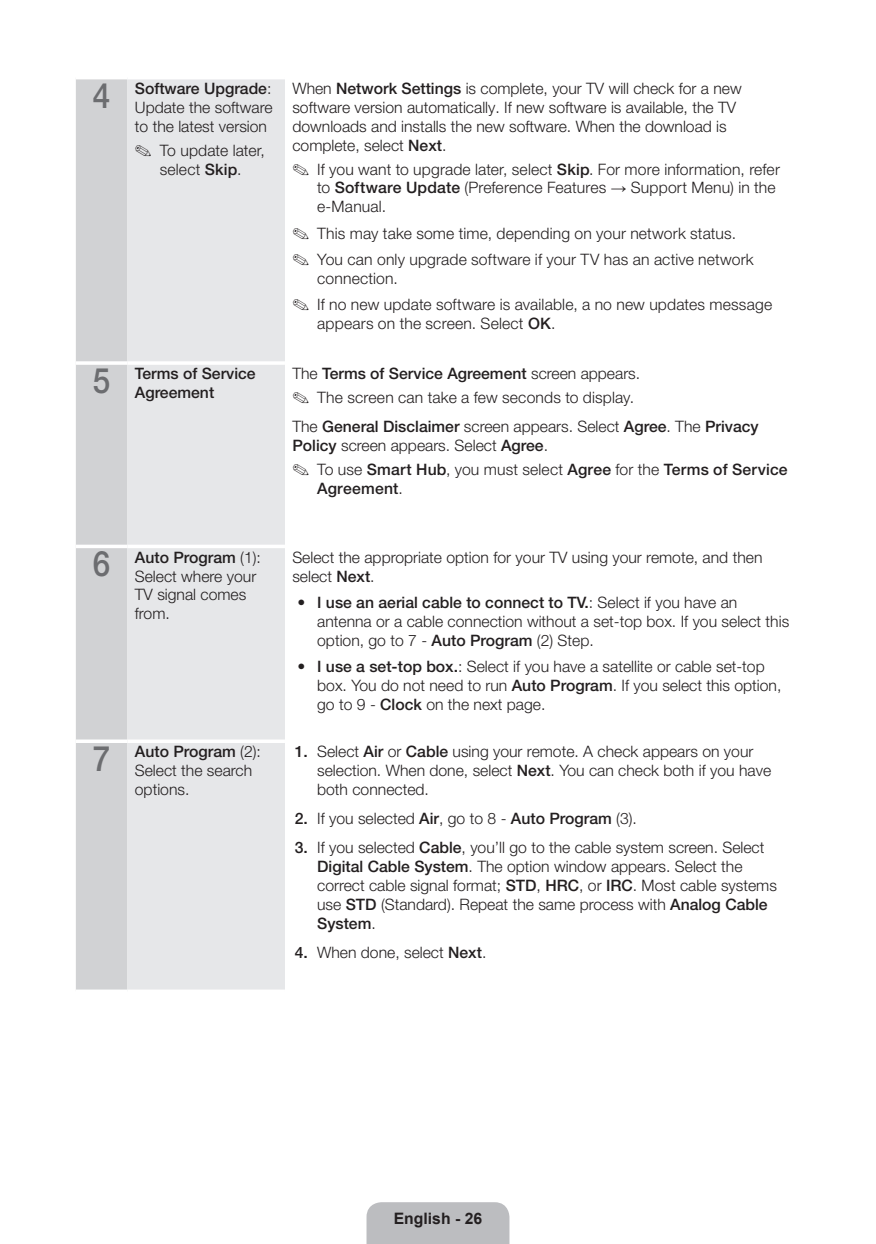
<style>
.page{position:relative;width:876px;height:1244px;background:#fff}
.page>*{position:absolute;margin:0;border:0;box-sizing:border-box;transform-origin:0 0}
.t1{font:500 35px "Helvetica Neue LT Pro";color:#6c6d70;scale:.9 1}
.t2{font:300 15.75px/18.9px "Helvetica Neue LT Pro";color:#231f20}
.t3{font:500 15.75px/18.9px "Helvetica Neue LT Pro";letter-spacing:.01em;color:#231f20}
.t4{font:700 15.75px "Arial";color:#231f20}
.s1{font-weight:500}
.s2{font-family:"Arial";font-weight:400}
.s3{font-weight:300}
.s4{font-weight:100}
</style>
<div class="page">
<div style="left:367px;top:1202px;width:142px;height:41px;background:#bcbdc0"></div>
<div style="left:76px;top:79px;width:51px;height:910px;background:#d1d2d4"></div>
<div style="left:127px;top:79px;width:158px;height:910px;background:#e6e7e9"></div>
<hr style="left:76px;top:739px;width:51px;height:3px;background:#fff">
<hr style="left:127px;top:739px;width:158px;height:3px;background:#fff">
<hr style="left:127px;top:361px;width:158px;height:4px;background:#fff">
<svg style="left:127px;top:544px;width:158px;height:4px"></svg>
<hr style="left:76px;top:361px;width:51px;height:4px;background:#fff">
<svg style="left:76px;top:544px;width:51px;height:4px"></svg>
<h1 class="t1" style="left:93px;top:74px;width:21px">4</h1>
<p class="t2" style="left:135px;top:78px;width:139px;text-align:justify"><span class="s1">Software Upgrade</span>:<br>Update the software to the latest version</p>
<p class="t2" style="left:135px;top:140px;width:132px;text-align:center">✎ To update later, select <span class="s1">Skip</span>.</p>
<p class="t2" style="left:292px;top:78px;width:451px">When <span class="s1">Network Settings</span> is complete, your TV will check for a new software version automatically. If new software is available, the TV downloads and installs the new software. When the download is complete, select <span class="s1">Next</span>.</p>
<p class="t2" style="left:317px;top:159px;width:464px;text-indent:-25px">✎ If you want to upgrade later, select <span class="s1">Skip</span>. For more information, refer to <span class="s1">Software Update</span> (Preference Features <span class="s2">→</span> Support Menu) in the e-Manual.</p>
<p class="t2" style="left:292px;top:219px;width:463px;line-height:26.4px">✎ This may take some time, depending on your network status. ✎ You can only upgrade software if your TV has an active network</p>
<p class="t2" style="left:292px;top:265px;width:481px;line-height:26.4px;text-indent:25px">connection.<br>✎ If no new update software is available, a no new updates message</p>
<p class="t2" style="left:317px;top:314px;width:240px">appears on the screen. Select <span class="s1">OK</span>.</p>
<h1 class="t1" style="left:93px;top:359px;width:21px">5</h1>
<p class="t3" style="left:135px;top:364px;width:122px">Terms of Service<br>Agreement</p>
<p class="t2" style="left:292px;top:361px;width:349px;line-height:23.8px">The <span class="s1">Terms of Service Agreement</span> screen appears. ✎ The screen can take a few seconds to display.</p>
<p class="t2" style="left:292px;top:416px;width:468px">The <span class="s1">General Disclaimer</span> screen appears. Select <span class="s1">Agree</span>. The <span class="s1">Privacy<br>Policy</span> screen appears. Select <span class="s1">Agree</span>.</p>
<p class="t3" style="left:317px;top:459px;width:472px;text-indent:-25px">✎ <span class="s3">To use</span> Smart Hub<span class="s3">, you must select</span> Agree <span class="s3">for the</span> Terms of Service<br>Agreement<span class="s3">.</span></p>
<h1 class="t1" style="left:93px;top:542px;width:21px">6</h1>
<p class="t2" style="left:135px;top:547px;width:128px"><span class="s1">Auto Program</span> (1):<br>Select where your<br>TV signal comes from.</p>
<p class="t2" style="left:292px;top:547px;width:472px">Select the appropriate option for your TV using your remote, and then select <span class="s1">Next</span>.</p>
<p class="t2" style="left:317px;top:592px;width:474px;text-indent:-20px"><span class="s4">•</span> <span class="s1">I use an aerial cable to connect to TV.</span>: Select if you have an antenna or a cable connection without a set-top box. If you select this option, go to 7 - <span class="s1">Auto Program</span> (2) Step.</p>
<p class="t2" style="left:317px;top:656px;width:466px;text-indent:-20px"><span class="s4">•</span> <span class="s1">I use a set-top box.</span>: Select if you have a satellite or cable set-top box. You do not need to run <span class="s1">Auto Program</span>. If you select this option, go to 9 - <span class="s1">Clock</span> on the next page.</p>
<h1 class="t1" style="left:93px;top:737px;width:21px">7</h1>
<p class="t2" style="left:135px;top:742px;width:128px"><span class="s1">Auto Program</span> (2):<br>Select the search options.</p>
<p class="t2" style="left:317px;top:742px;width:455px;text-indent:-22px"><span class="s1">1.</span> Select <span class="s1">Air</span> or <span class="s1">Cable</span> using your remote. A check appears on your selection. When done, select <span class="s1">Next</span>. You can check both if you have both connected.</p>
<p class="t2" style="left:295px;top:808px;width:344px"><span class="s1">2.</span> If you selected <span class="s1">Air</span>, go to 8 - <span class="s1">Auto Program</span> (3).</p>
<p class="t2" style="left:317px;top:837px;width:461px;text-indent:-22px"><span class="s1">3.</span> If you selected <span class="s1">Cable</span>, you’ll go to the cable system screen. Select <span class="s1">Digital Cable System</span>. The option window appears. Select the correct cable signal format; <span class="s1">STD</span>, <span class="s1">HRC</span>, or <span class="s1">IRC</span>. Most cable systems use <span class="s1">STD</span> (Standard). Repeat the same process with <span class="s1">Analog Cable System</span>.</p>
<p class="t2" style="left:295px;top:941px;width:193px"><span class="s1">4.</span> When done, select <span class="s1">Next</span>.</p>
<p class="t4" style="left:394px;top:1207px;width:90px">English - 26</p>
</div>
